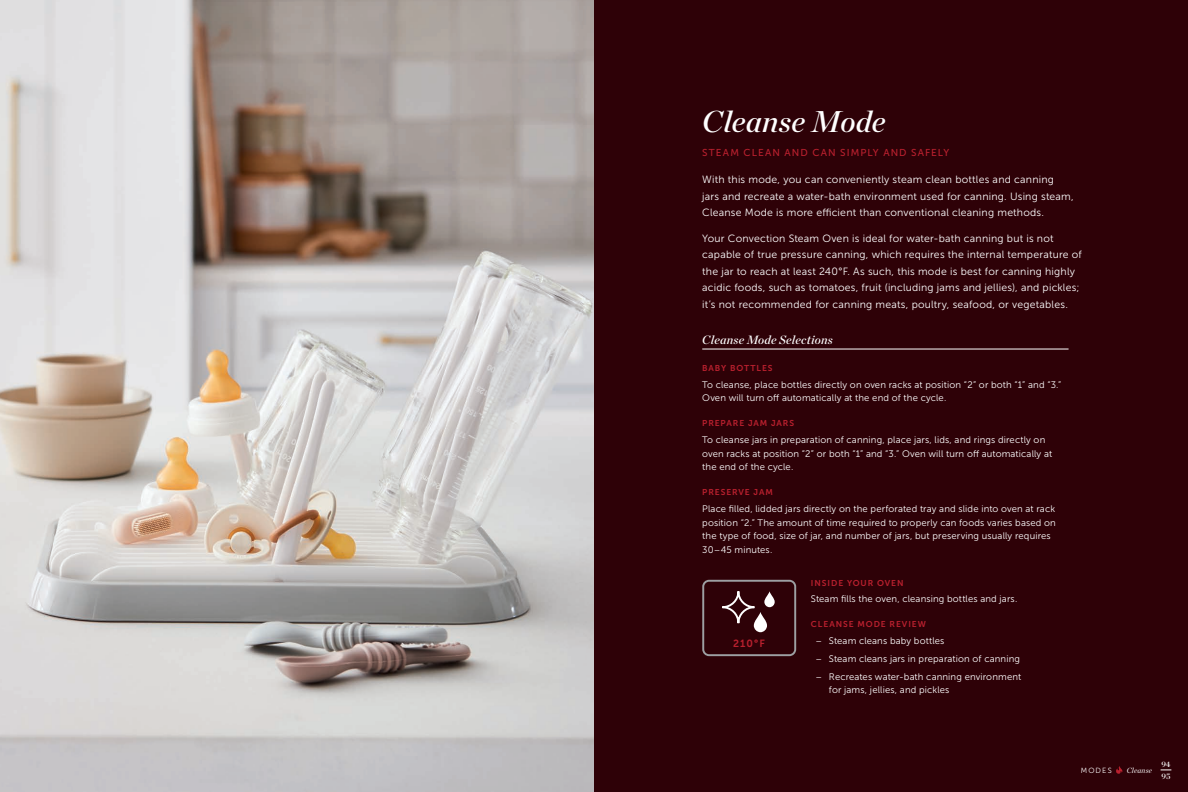
<style>
.page{position:relative;width:1188px;height:792px;background:#fff}
.page>*{position:absolute;margin:0;border:0;box-sizing:border-box;transform-origin:0 0}
.t1{font:italic 30px "Chronicle Display Semi";letter-spacing:.01em;color:#fff}
.t2{font:italic 12px "Chronicle Display Semi";letter-spacing:.02em;color:#fff}
.t3{font:10.5px/16.5px "Museo Sans 300";letter-spacing:.02em;color:#fff}
.t4{font:10.4px "Museo Sans 700";color:#b9202e}
.t5{font:10px "Museo Sans 500";letter-spacing:.105em;color:#b9202e}
.t6{font:9.5px/13.5px "Museo Sans 300";letter-spacing:.015em;color:#fff}
.t7{font:8.5px "Museo Sans 700";letter-spacing:.11em;color:#b9202e}
.t8{font:8px/12px "Chronicle Display Semi";color:#fff}
.t9{font:italic 7.5px "Chronicle Display";letter-spacing:.02em;color:#fff}
.t10{font:7.5px "Museo Sans 300";letter-spacing:.15em;color:#fff}
</style>
<div class="page">
<img style="left:0;top:0;width:594px;height:792px">
<div style="left:594px;top:0;width:594px;height:792px;background:#2e0107"></div>
<hr style="left:702px;top:349px;width:367px;height:1px;background:#fff">
<svg style="left:722px;top:591px;width:33px;height:34px"></svg>
<svg style="left:754px;top:612px;width:13px;height:20px"></svg>
<svg style="left:764px;top:591px;width:11px;height:16px"></svg>
<div style="left:702px;top:580px;width:94px;height:76px;border:2px solid #9d9fa2;border-radius:6px"></div>
<svg style="left:1116px;top:766px;width:7px;height:8px"></svg>
<h1 class="t1" style="left:702px;top:97px;width:185px">Cleanse Mode</h1>
<p class="t5" style="left:702px;top:147px;width:249px">STEAM CLEAN AND CAN SIMPLY AND SAFELY</p>
<p class="t3" style="left:702px;top:172px;width:373px">With this mode, you can conveniently steam clean bottles and canning<br>jars and recreate a water-bath environment used for canning. Using steam,<br>Cleanse Mode is more efficient than conventional cleaning methods.</p>
<p class="t3" style="left:702px;top:230px;width:381px">Your Convection Steam Oven is ideal for water-bath canning but is not capable of true pressure canning, which requires the internal temperature of the jar to reach at least 240°F. As such, this mode is best for canning highly acidic foods, such as tomatoes, fruit (including jams and jellies), and pickles; it’s not recommended for canning meats, poultry, seafood, or vegetables.</p>
<p class="t2" style="left:702px;top:331px;width:132px">Cleanse Mode Selections</p>
<p class="t7" style="left:702px;top:363px;width:72px">BABY BOTTLES</p>
<p class="t6" style="left:702px;top:378px;width:361px">To cleanse, place bottles directly on oven racks at position “2” or both “1” and “3.”<br>Oven will turn off automatically at the end of the cycle.</p>
<p class="t7" style="left:702px;top:418px;width:93px">PREPARE JAM JARS</p>
<p class="t6" style="left:702px;top:433px;width:351px">To cleanse jars in preparation of canning, place jars, lids, and rings directly on oven racks at position “2” or both “1” and “3.” Oven will turn off automatically at the end of the cycle.</p>
<p class="t7" style="left:702px;top:488px;width:72px">PRESERVE JAM</p>
<p class="t6" style="left:702px;top:502px;width:355px">Place filled, lidded jars directly on the perforated tray and slide into oven at rack position “2.” The amount of time required to properly can foods varies based on the type of food, size of jar, and number of jars, but preserving usually requires 30–45 minutes.</p>
<p class="t4" style="left:733px;top:637px;width:33px">210°F</p>
<p class="t7" style="left:811px;top:578px;width:94px">INSIDE YOUR OVEN</p>
<p class="t6" style="left:811px;top:592px;width:208px">Steam fills the oven, cleansing bottles and jars.</p>
<p class="t7" style="left:811px;top:619px;width:117px">CLEANSE MODE REVIEW</p>
<p class="t6" style="left:815px;top:634px;width:130px">– Steam cleans baby bottles</p>
<p class="t6" style="left:815px;top:652px;width:206px">– Steam cleans jars in preparation of canning</p>
<p class="t6" style="left:829px;top:670px;width:194px;text-indent:-13px">– Recreates water-bath canning environment for jams, jellies, and pickles</p>
<p class="t10" style="left:1081px;top:766px;width:32px">MODES</p>
<p class="t9" style="left:1127px;top:764px;width:27px">Cleanse</p>
<p class="t8" style="left:1161px;top:758px;width:11px">94<br>95</p>
</div>
